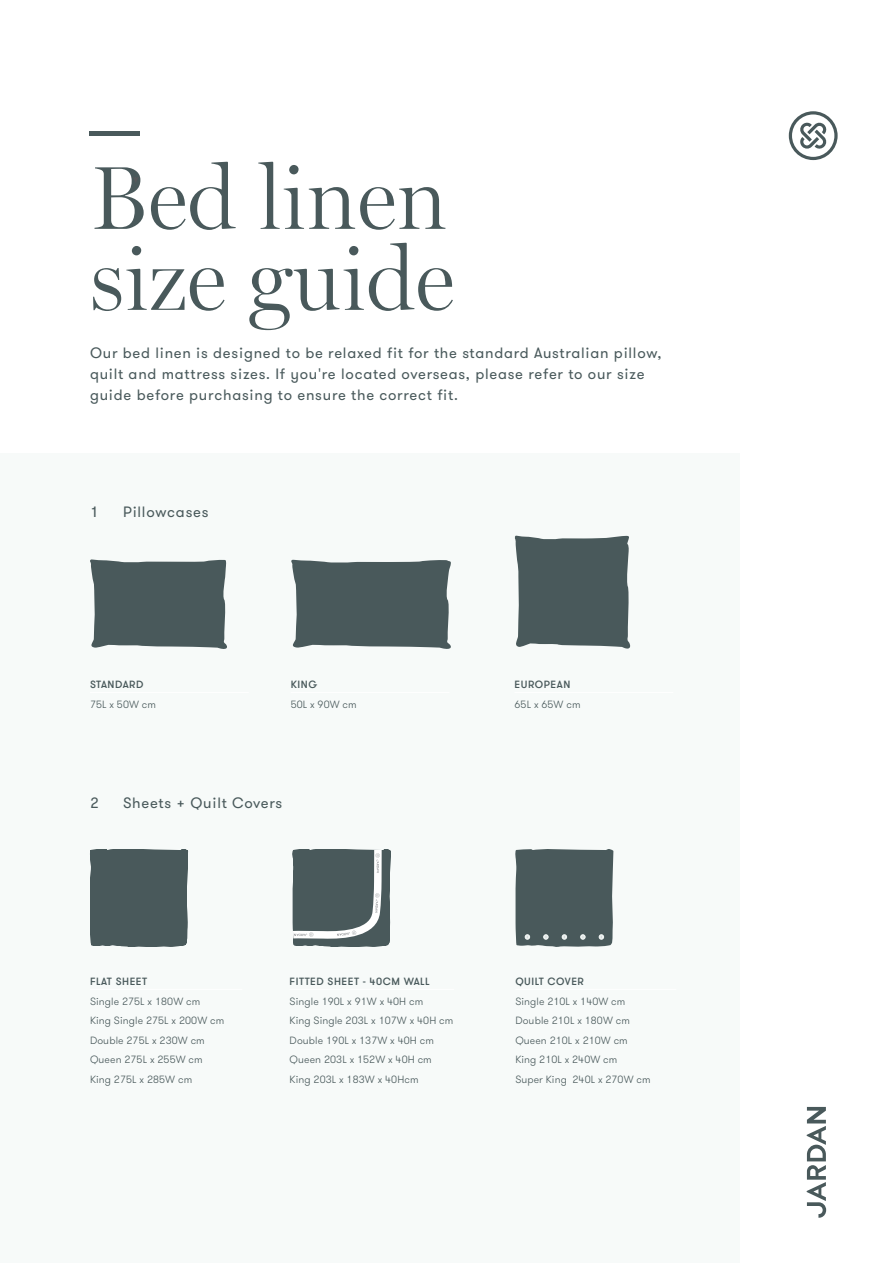
<style>
.page{position:relative;width:893px;height:1263px;background:#fff}
.page>*{position:absolute;margin:0;border:0;box-sizing:border-box;transform-origin:0 0}
.Product_Name{font:300 90px "Miller Display";color:#49595b}
.Intro_Copy{font:15px/21px "GT Walsheim";letter-spacing:.05em;color:#49595b}
.Section_Header{font:15px "GT Walsheim";letter-spacing:.05em;color:#49595b}
.Section_Header-2{font:300 10.5px "GT Walsheim";letter-spacing:.01em;color:#49595b}
.Section_Header-3{font:500 10.5px "GT Walsheim";letter-spacing:.05em;color:#49595b}
</style>
<div class="page">
<svg style="left:807px;top:1107px;width:19px;height:111px"></svg>
<div style="left:90px;top:131px;width:50px;height:5px;background:#49595b"></div>
<svg style="left:789px;top:111px;width:49px;height:49px"></svg>
<div style="left:0;top:453px;width:740px;height:810px;background:#f7faf9"></div>
<div style="left:89px;top:131px;width:50px;height:5px;background:#49595b"></div>
<hr style="left:90px;top:692px;width:159px;height:1px;background:#fff">
<hr style="left:291px;top:692px;width:158px;height:1px;background:#fff">
<hr style="left:514px;top:692px;width:159px;height:1px;background:#fff">
<hr style="left:290px;top:989px;width:164px;height:1px;background:#fff">
<hr style="left:515px;top:989px;width:161px;height:1px;background:#fff">
<svg style="left:90px;top:559px;width:137px;height:90px;background:#596869"></svg>
<svg style="left:291px;top:559px;width:160px;height:90px;background:#5a686a"></svg>
<svg style="left:514px;top:535px;width:117px;height:114px;background:#5d6b6d"></svg>
<div style="left:90px;top:849px;width:98px;height:98px;background:#49595b"></div>
<div style="left:515px;top:849px;width:98px;height:98px;background:#49595b"></div>
<hr style="left:90px;top:989px;width:152px;height:1px;background:#fff">
<svg style="left:132px;top:177px;width:7px;height:6px"></svg>
<svg style="left:292px;top:849px;width:99px;height:98px;background:#627072"></svg>
<p class="Product_Name" style="left:90px;top:146px;width:359px">Bed linen</p>
<p class="Product_Name" style="left:90px;top:227px;width:366px">size guide</p>
<p class="Intro_Copy" style="left:90px;top:343px;width:573px">Our bed linen is designed to be relaxed fit for the standard Australian pillow, quilt and mattress sizes. If you're located overseas, please refer to our size guide before purchasing to ensure the correct fit.</p>
<p class="Section_Header" style="left:90px;top:502px;width:10px">1</p>
<p class="Section_Header" style="left:123px;top:502px;width:87px">Pillowcases</p>
<p class="Section_Header-3" style="left:90px;top:678px;width:55px">STANDARD</p>
<p class="Section_Header-2" style="left:90px;top:697px;width:68px">75L x 50W cm</p>
<p class="Section_Header-3" style="left:291px;top:678px;width:28px">KING</p>
<p class="Section_Header-2" style="left:291px;top:697px;width:68px">50L x 90W cm</p>
<p class="Section_Header" style="left:90px;top:793px;width:10px">2</p>
<p class="Section_Header" style="left:123px;top:793px;width:161px">Sheets + Quilt Covers</p>
<p class="Section_Header-3" style="left:514px;top:678px;width:57px">EUROPEAN</p>
<p class="Section_Header-2" style="left:514px;top:697px;width:68px">65L x 65W cm</p>
<p class="Section_Header-3" style="left:90px;top:974px;width:59px">FLAT SHEET</p>
<p class="Section_Header-2" style="left:90px;top:994px;width:112px">Single 275L x 180W cm</p>
<p class="Section_Header-2" style="left:90px;top:1014px;width:136px">King Single 275L x 200W cm</p>
<p class="Section_Header-2" style="left:90px;top:1033px;width:116px">Double 275L x 230W cm</p>
<p class="Section_Header-2" style="left:90px;top:1053px;width:114px">Queen 275L x 255W cm</p>
<p class="Section_Header-2" style="left:90px;top:1072px;width:104px">King 275L x 285W cm</p>
<p class="Section_Header-3" style="left:290px;top:974px;width:142px">FITTED SHEET - 40CM WALL</p>
<p class="Section_Header-2" style="left:290px;top:994px;width:135px">Single 190L x 91W x 40H cm</p>
<p class="Section_Header-2" style="left:290px;top:1014px;width:165px">King Single 203L x 107W x 40H cm</p>
<p class="Section_Header-2" style="left:290px;top:1033px;width:146px">Double 190L x 137W x 40H cm</p>
<p class="Section_Header-2" style="left:290px;top:1053px;width:144px">Queen 203L x 152W x 40H cm</p>
<p class="Section_Header-2" style="left:290px;top:1072px;width:130px">King 203L x 183W x 40Hcm</p>
<p class="Section_Header-3" style="left:515px;top:974px;width:70px">QUILT COVER</p>
<p class="Section_Header-2" style="left:515px;top:994px;width:111px">Single 210L x 140W cm</p>
<p class="Section_Header-2" style="left:515px;top:1014px;width:116px">Double 210L x 180W cm</p>
<p class="Section_Header-2" style="left:515px;top:1033px;width:114px">Queen 210L x 210W cm</p>
<p class="Section_Header-2" style="left:515px;top:1053px;width:103px">King 210L x 240W cm</p>
<p class="Section_Header-2" style="left:515px;top:1072px;width:137px">Super King 240L x 270W cm</p>
</div>
